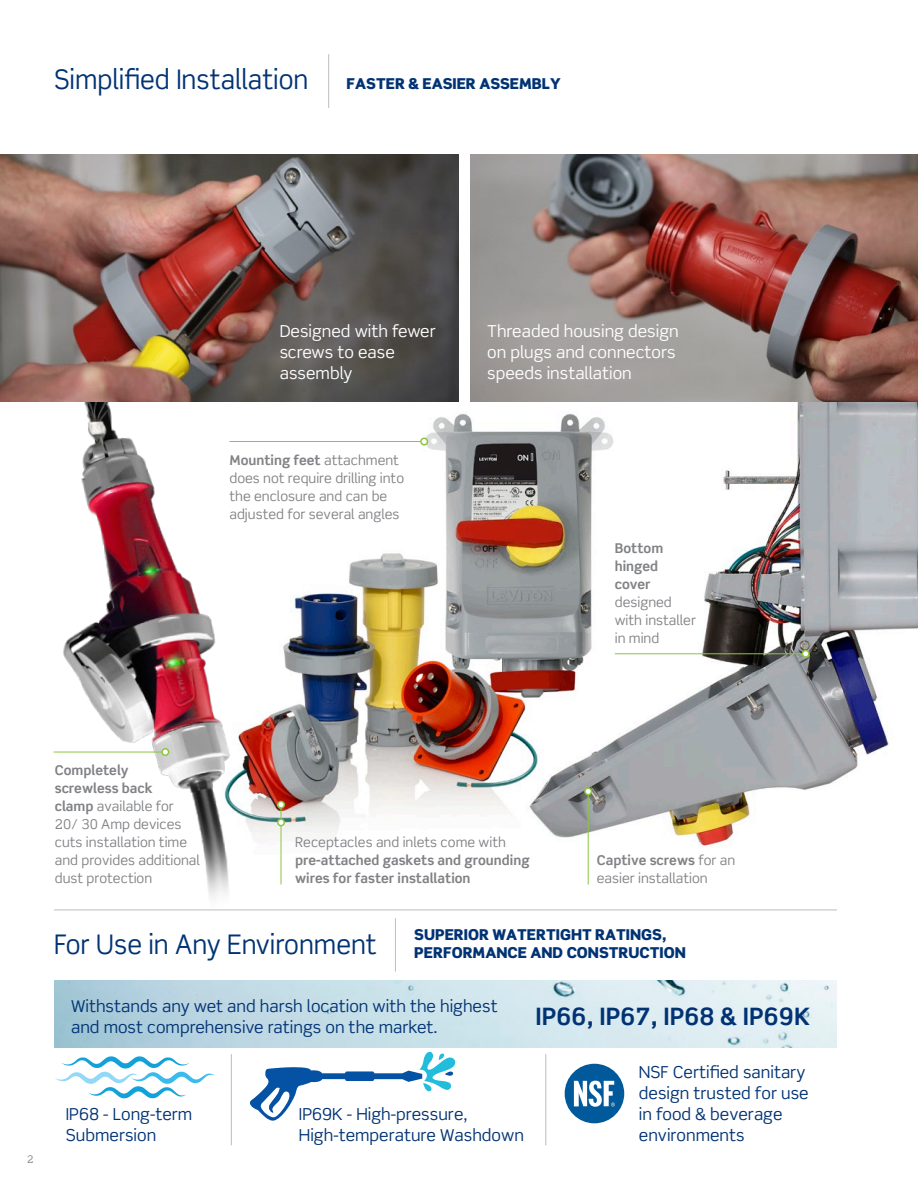
<style>
.page{position:relative;width:918px;height:1188px;background:#fff}
.page>*{position:absolute;margin:0;border:0;box-sizing:border-box;transform-origin:0 0}
.t1{font:27px "Scene Std";color:#013374;scale:.95 1}
.t2{font:700 24px "Scene Std";color:#013374}
.t3{font:16.5px/21px "Scene Std";color:#013374}
.t4{font:16.5px/21px "Scene Std";color:#fff}
.t5{font:900 15px/18px "Scene Std";color:#013374}
.t6{font:13.5px/18px "Scene Std";color:#808285}
.t7{font:700 13.5px/18px "Scene Std";color:#808285}
.t8{font:10.5px "Scene Std";color:#808285}
.s1{font-weight:700}
.s2{font-weight:400}
</style>
<div class="page">
<img style="left:55px;top:980px;width:782px;height:67px">
<img style="left:53px;top:402px;width:186px;height:508px">
<img style="left:433px;top:308px;width:485px;height:602px">
<img style="left:209px;top:412px;width:458px;height:479px">
<hr style="left:328px;top:54px;width:1px;height:54px;background:#bcbdc0">
<hr style="left:395px;top:918px;width:1px;height:54px;background:#bcbdc0">
<hr style="left:231px;top:1054px;width:1px;height:91px;background:#bcbdc0">
<hr style="left:545px;top:1054px;width:1px;height:91px;background:#bcbdc0">
<hr style="left:54px;top:910px;width:783px;height:1px;background:#bcbdc0">
<img style="left:0;top:154px;width:459px;height:248px">
<img style="left:471px;top:154px;width:447px;height:248px">
<div style="left:565px;top:1064px;width:59px;height:59px;background:#00599a;border-radius:50%"></div>
<svg style="left:574px;top:1081px;width:41px;height:26px"></svg>
<svg style="left:250px;top:1051px;width:206px;height:70px"></svg>
<svg style="left:55px;top:1056px;width:159px;height:43px"></svg>
<hr style="left:54px;top:752px;width:111px;height:1px;background:#8bc63e">
<hr style="left:588px;top:792px;width:1px;height:92px;background:#8bc63e">
<hr style="left:281px;top:805px;width:1px;height:79px;background:#8bc63e">
<hr style="left:615px;top:653px;width:191px;height:1px;background:#8bc63e">
<hr style="left:229px;top:441px;width:197px;height:1px;background:#8bc63e">
<div style="left:585px;top:788px;width:6px;height:7px;background:#fff;border-radius:50%"></div>
<div style="left:584px;top:787px;width:8px;height:8px;border:2px solid #8bc63e;border-radius:50%"></div>
<div style="left:278px;top:801px;width:6px;height:7px;background:#fff;border-radius:50%"></div>
<div style="left:277px;top:801px;width:8px;height:8px;border:2px solid #8bc63e;border-radius:50%"></div>
<div style="left:278px;top:819px;width:6px;height:7px;background:#fff;border-radius:50%"></div>
<div style="left:277px;top:818px;width:8px;height:8px;border:2px solid #8bc63e;border-radius:50%"></div>
<div style="left:802px;top:651px;width:7px;height:6px;background:#fff;border-radius:50%"></div>
<div style="left:802px;top:650px;width:8px;height:8px;border:2px solid #8bc63e;border-radius:50%"></div>
<div style="left:421px;top:438px;width:6px;height:7px;background:#fff;border-radius:50%"></div>
<div style="left:420px;top:438px;width:8px;height:8px;border:2px solid #8bc63e;border-radius:50%"></div>
<div style="left:162px;top:749px;width:7px;height:6px;background:#fff;border-radius:50%"></div>
<div style="left:161px;top:748px;width:8px;height:8px;border:2px solid #8bc63e;border-radius:50%"></div>
<p class="t1" style="left:54px;top:62px;width:269px">Simplified Installation</p>
<p class="t5" style="left:347px;top:74px;width:216px">FASTER &amp; EASIER ASSEMBLY</p>
<p class="t4" style="left:280px;top:321px;width:157px">Designed with fewer screws to ease assembly</p>
<p class="t6" style="left:230px;top:451px;width:176px"><span class="s1">Mounting feet</span> attachment does not require drilling into the enclosure and can be adjusted for several angles</p>
<p class="t4" style="left:487px;top:321px;width:193px">Threaded housing design on plugs and connectors speeds installation</p>
<p class="t6" style="left:615px;top:539px;width:83px"><span class="s1">Bottom hinged cover </span>designed with installer in mind</p>
<p class="t8" style="left:27px;top:1152px;width:8px">2</p>
<p class="t6" style="left:55px;top:761px;width:147px"><span class="s1">Completely<br>screwless back<br>clamp</span> available for<br>20/ 30 Amp devices cuts installation time and provides additional dust protection</p>
<p class="t7" style="left:295px;top:833px;width:236px"><span class="s2">Receptacles and inlets come with </span>pre-attached gaskets and grounding wires for faster installation</p>
<p class="t6" style="left:597px;top:851px;width:140px"><span class="s1">Captive screws</span> for an easier installation</p>
<p class="t1" style="left:54px;top:927px;width:341px">For Use in Any Environment</p>
<p class="t5" style="left:414px;top:925px;width:273px">SUPERIOR WATERTIGHT RATINGS,<br>PERFORMANCE AND CONSTRUCTION</p>
<p class="t3" style="left:71px;top:995px;width:428px">Withstands any wet and harsh location with the highest and most comprehensive ratings on the market.</p>
<p class="t2" style="left:535px;top:1002px;width:276px">IP66, IP67, IP68 &amp; IP69K</p>
<p class="t3" style="left:66px;top:1103px;width:128px">IP68 - Long-term<br>Submersion</p>
<p class="t3" style="left:299px;top:1103px;width:226px">IP69K - High-pressure,<br>High-temperature Washdown</p>
<p class="t3" style="left:639px;top:1061px;width:171px">NSF Certified sanitary design trusted for use in food &amp; beverage environments</p>
</div>
